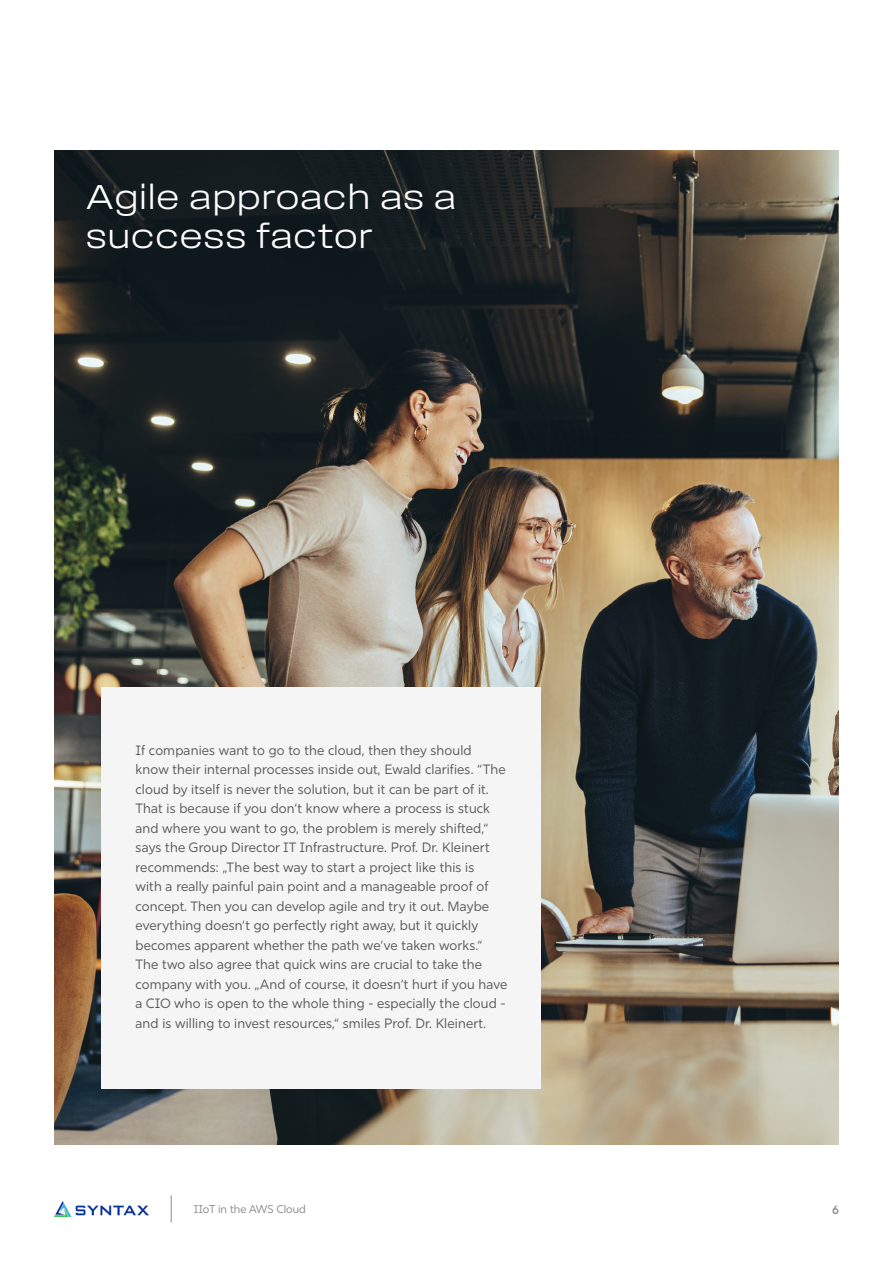
<style>
.page{position:relative;width:893px;height:1263px;background:#fff}
.page>*{position:absolute;margin:0;border:0;box-sizing:border-box;transform-origin:0 0}
.t1{font:36px/39px "Field Gothic No.71 Light Wide";color:#fff}
.t2{font:13.5px/19.5px "Rig Sans";letter-spacing:.01em;color:#58595b}
.t3{font:600 12px "Rig Sans";color:#888a8d}
.t4{font:11.25px "Rig Sans";color:#888a8d}
</style>
<div class="page">
<img style="left:54px;top:1201px;width:95px;height:15px">
<svg style="left:171px;top:1195px;width:1px;height:27px"></svg>
<img style="left:54px;top:151px;width:785px;height:994px">
<div style="left:101px;top:688px;width:440px;height:401px;background:#f5f5f5"></div>
<h1 class="t1" style="left:86px;top:177px;width:373px">Agile approach as a success factor</h1>
<p class="t2" style="left:136px;top:740px;width:373px">If companies want to go to the cloud, then they should know their internal processes inside out, Ewald clarifies. “The cloud by itself is never the solution, but it can be part of it.<br>That is because if you don‘t know where a process is stuck and where you want to go, the problem is merely shifted,“ says the Group Director IT Infrastructure. Prof. Dr. Kleinert recommends: „The best way to start a project like this is<br>with a really painful pain point and a manageable proof of concept. Then you can develop agile and try it out. Maybe everything doesn‘t go perfectly right away, but it quickly becomes apparent whether the path we‘ve taken works.“ The two also agree that quick wins are crucial to take the company with you. „And of course, it doesn‘t hurt if you have a CIO who is open to the whole thing - especially the cloud - and is willing to invest resources,“ smiles Prof. Dr. Kleinert.</p>
<p class="t4" style="left:194px;top:1202px;width:114px">IIoT in the AWS Cloud</p>
<p class="t3" style="left:832px;top:1202px;width:8px">6</p>
</div>
